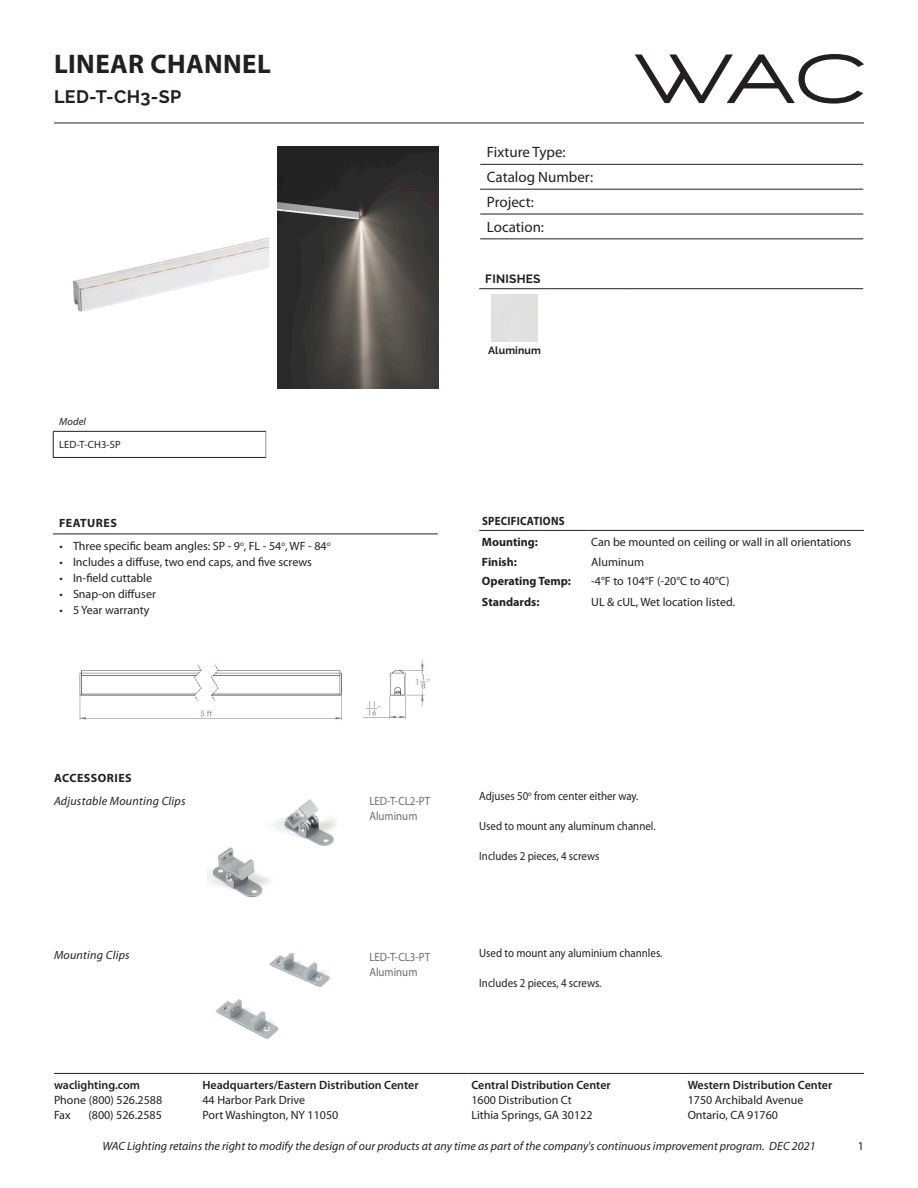
<style>
.page{position:relative;width:918px;height:1188px;background:#fff}
.page>*{position:absolute;margin:0;border:0;box-sizing:border-box;transform-origin:0 0}
.t1{font:700 27px "Myriad Pro";letter-spacing:.015em;color:#231f20}
.t2{font:700 18px "Raleway";letter-spacing:.02em;color:#231f20}
.t3{font:15px/24.9px "Myriad Pro";color:#231f20}
.t4{font:12px/15px "Myriad Pro";color:#231f20}
.t5{font:12px "Myriad Pro";color:#231f20;scale:.91 1}
.t6{font:italic 12px "Myriad Pro";color:#231f20}
.t7{font:600 12px "Myriad Pro";color:#231f20}
.t8{font:700 12px "Myriad Pro";letter-spacing:.005em;color:#231f20}
.t9{font:12px "Myriad Pro";color:#6c6d70;scale:.91 1}
.t10{font:italic 12px "Myriad Pro";letter-spacing:.02em;color:#231f20}
.t11{font:700 12px "Myriad Pro";letter-spacing:.04em;color:#231f20}
.t12{font:700 12px "Myriad Pro";letter-spacing:.005em;color:#231f20;scale:.91 1}
.t13{font:700 12px "Raleway";letter-spacing:.02em;color:#231f20}
.t14{font:10.5px "Myriad Pro";letter-spacing:.01em;color:#231f20}
.t15{font:700 10.5px "Raleway";letter-spacing:.01em;color:#231f20}
.t16{font:italic 10.5px "Myriad Pro";color:#231f20}
</style>
<div class="page">
<hr style="left:480px;top:164px;width:383px;height:1px;background:#231f20">
<hr style="left:480px;top:189px;width:383px;height:1px;background:#231f20">
<hr style="left:480px;top:214px;width:383px;height:1px;background:#231f20">
<hr style="left:480px;top:239px;width:383px;height:1px;background:#231f20">
<hr style="left:54px;top:123px;width:810px;height:1px;background:#231f20">
<svg style="left:635px;top:54px;width:229px;height:50px"></svg>
<hr style="left:54px;top:1073px;width:145px;height:1px;background:#231f20">
<hr style="left:199px;top:1073px;width:269px;height:1px;background:#231f20">
<hr style="left:468px;top:1073px;width:216px;height:1px;background:#231f20">
<hr style="left:684px;top:1073px;width:180px;height:1px;background:#231f20">
<hr style="left:479px;top:288px;width:71px;height:1px;background:#231f20">
<hr style="left:550px;top:288px;width:78px;height:1px;background:#231f20">
<hr style="left:628px;top:288px;width:235px;height:1px;background:#231f20">
<hr style="left:479px;top:530px;width:110px;height:1px;background:#231f20">
<hr style="left:589px;top:530px;width:275px;height:1px;background:#231f20">
<svg style="left:266px;top:432px;width:1px;height:25px"></svg>
<hr style="left:53px;top:431px;width:213px;height:1px;background:#231f20">
<svg style="left:53px;top:432px;width:1px;height:25px"></svg>
<hr style="left:53px;top:457px;width:213px;height:1px;background:#231f20">
<hr style="left:53px;top:534px;width:385px;height:1px;background:#231f20">
<img style="left:216px;top:952px;width:115px;height:87px">
<img style="left:208px;top:799px;width:128px;height:99px">
<img style="left:72px;top:237px;width:197px;height:75px">
<img style="left:79px;top:659px;width:351px;height:62px">
<img style="left:278px;top:147px;width:161px;height:241px">
<p class="t1" style="left:54px;top:46px;width:218px">LINEAR CHANNEL</p>
<p class="t2" style="left:54px;top:86px;width:129px">LED-T-CH3-SP</p>
<p class="t16" style="left:59px;top:416px;width:28px">Model</p>
<p class="t14" style="left:59px;top:438px;width:63px">LED-T-CH3-SP</p>
<p class="t11" style="left:59px;top:515px;width:59px">FEATURES</p>
<p class="t4" style="left:60px;top:538px;width:273px">• Three specific beam angles: SP - 9<sup>o</sup>, FL - 54<sup>o</sup>, WF - 84<sup>o</sup></p>
<p class="t4" style="left:60px;top:554px;width:254px">• Includes a diffuse, two end caps, and five screws</p>
<p class="t4" style="left:60px;top:570px;width:94px">• In-field cuttable</p>
<p class="t4" style="left:60px;top:586px;width:98px">• Snap-on diffuser</p>
<p class="t4" style="left:60px;top:602px;width:92px">• 5 Year warranty</p>
<p class="t3" style="left:487px;top:140px;width:108px">Fixture Type:<br>Catalog Number:<br>Project:<br>Location:</p>
<p class="t13" style="left:485px;top:272px;width:57px">FINISHES</p>
<p class="t15" style="left:488px;top:344px;width:54px">Aluminum</p>
<p class="t12" style="left:482px;top:513px;width:92px">SPECIFICATIONS</p>
<p class="t8" style="left:482px;top:534px;width:57px">Mounting:</p>
<p class="t4" style="left:591px;top:534px;width:262px">Can be mounted on ceiling or wall in all orientations</p>
<p class="t8" style="left:482px;top:554px;width:37px">Finish:</p>
<p class="t4" style="left:591px;top:554px;width:54px">Aluminum</p>
<p class="t8" style="left:482px;top:574px;width:91px">Operating Temp:</p>
<p class="t4" style="left:591px;top:574px;width:140px">-4°F to 104°F (-20°C to 40°C)</p>
<p class="t8" style="left:482px;top:595px;width:59px">Standards:</p>
<p class="t4" style="left:591px;top:595px;width:145px">UL &amp; cUL, Wet location listed.</p>
<p class="t11" style="left:54px;top:770px;width:79px">ACCESSORIES</p>
<p class="t10" style="left:54px;top:795px;width:133px">Adjustable Mounting Clips</p>
<p class="t10" style="left:54px;top:948px;width:77px">Mounting Clips</p>
<p class="t9" style="left:369px;top:794px;width:68px">LED-T-CL2-PT</p>
<p class="t9" style="left:369px;top:809px;width:54px">Aluminum</p>
<p class="t9" style="left:369px;top:950px;width:68px">LED-T-CL3-PT</p>
<p class="t9" style="left:369px;top:965px;width:54px">Aluminum</p>
<p class="t5" style="left:479px;top:789px;width:177px">Adjuses 50<sup>o</sup> from center either way.</p>
<p class="t5" style="left:479px;top:819px;width:195px">Used to mount any aluminum channel.</p>
<p class="t5" style="left:479px;top:849px;width:134px">Includes 2 pieces, 4 screws</p>
<p class="t5" style="left:479px;top:945px;width:203px">Used to mount any aluminium channles.</p>
<p class="t5" style="left:479px;top:975px;width:136px">Includes 2 pieces, 4 screws.</p>
<p class="t7" style="left:54px;top:1078px;width:88px">waclighting.com</p>
<p class="t4" style="left:54px;top:1092px;width:110px">Phone (800) 526.2588<br>Fax</p>
<p class="t4" style="left:88px;top:1107px;width:75px">(800) 526.2585</p>
<p class="t7" style="left:202px;top:1078px;width:218px">Headquarters/Eastern Distribution Center</p>
<p class="t4" style="left:202px;top:1092px;width:137px">44 Harbor Park Drive<br>Port Washington, NY 11050</p>
<p class="t7" style="left:471px;top:1078px;width:141px">Central Distribution Center</p>
<p class="t4" style="left:471px;top:1092px;width:123px">1600 Distribution Ct<br>Lithia Springs, GA 30122</p>
<p class="t7" style="left:688px;top:1078px;width:146px">Western Distribution Center</p>
<p class="t4" style="left:688px;top:1092px;width:117px">1750 Archibald Avenue<br>Ontario, CA 91760</p>
<p class="t6" style="left:102px;top:1139px;width:715px">WAC Lighting retains the right to modify the design of our products at any time as part of the company's continuous improvement program. Dec 2021</p>
<p class="t4" style="left:858px;top:1138px;width:8px">1</p>
</div>
